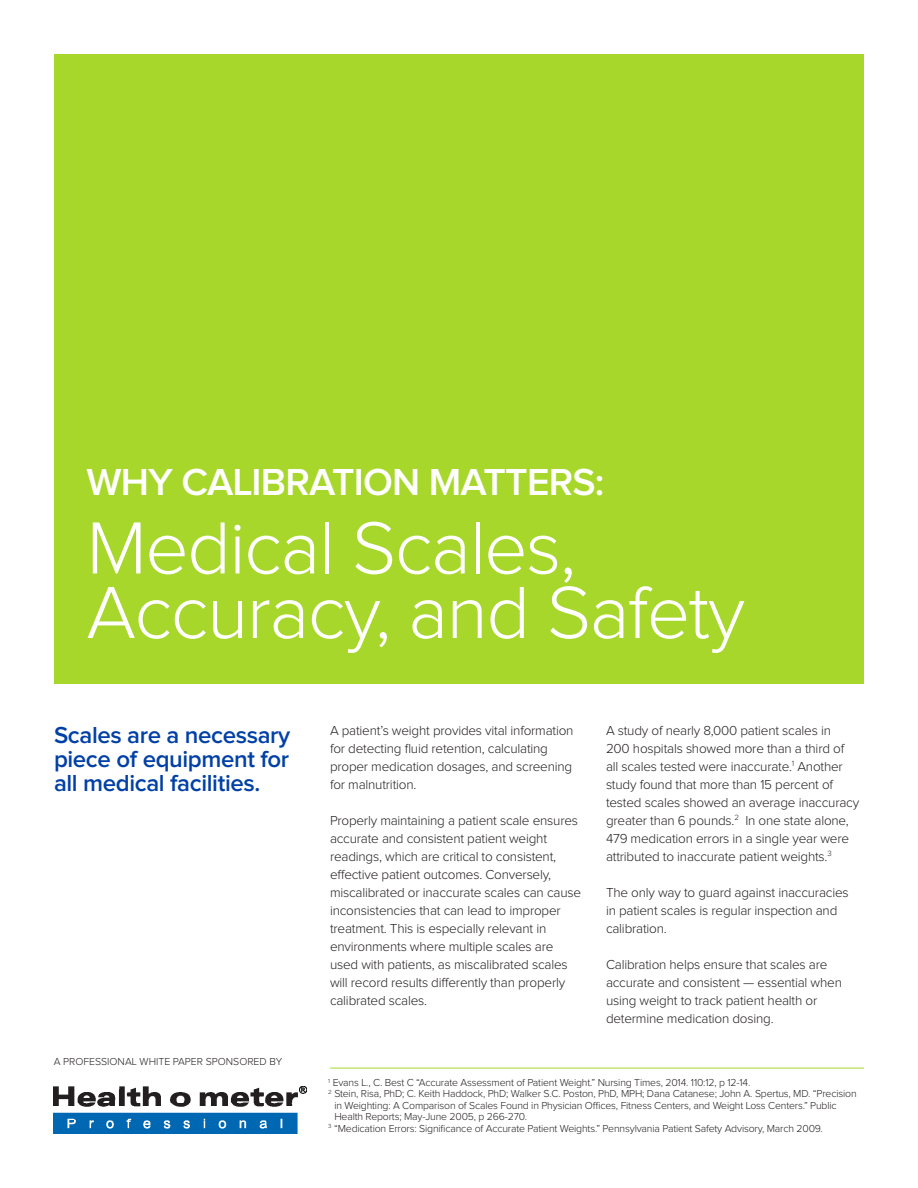
<style>
.page{position:relative;width:918px;height:1188px;background:#fff}
.page>*{position:absolute;margin:0;border:0;box-sizing:border-box;transform-origin:0 0}
.t1{font:300 76.5px/64.5px "Proxima Nova";letter-spacing:-.02em;color:#fff}
.t2{font:600 39px "Proxima Nova";letter-spacing:-.02em;color:#fff}
.t3{font:600 24px/24px "Proxima Nova";letter-spacing:-.015em;color:#0040a6;text-align:justify}
.t4{font:300 13.5px/18px "Proxima Nova";letter-spacing:-.015em;color:#231f20}
.t5{font:300 10.5px/11.2px "Proxima Nova";letter-spacing:-.015em;color:#231f20}
</style>
<div class="page">
<div style="left:54px;top:54px;width:810px;height:630px;background:#a8d72c"></div>
<img style="left:54px;top:1086px;width:252px;height:48px">
<hr style="left:330px;top:1068px;width:534px;height:1px;background:#a8d72c">
<p class="t2" style="left:86px;top:465px;width:519px">WHY CALIBRATION MATTERS:</p>
<p class="t1" style="left:86px;top:519px;width:660px">Medical Scales,<br>Accuracy, and Safety</p>
<p class="t3" style="left:54px;top:724px;width:238px">Scales are a necessary piece of equipment for all medical facilities.</p>
<p class="t5" style="left:54px;top:1057px;width:230px">A PROFESSIONAL WHITE PAPER SPONSORED BY</p>
<p class="t4" style="left:330px;top:722px;width:245px">A patient’s weight provides vital information for detecting fluid retention, calculating proper medication dosages, and screening for malnutrition.</p>
<p class="t4" style="left:330px;top:812px;width:253px">Properly maintaining a patient scale ensures accurate and consistent patient weight readings, which are critical to consistent, effective patient outcomes. Conversely, miscalibrated or inaccurate scales can cause inconsistencies that can lead to improper treatment. This is especially relevant in environments where multiple scales are used with patients, as miscalibrated scales will record results differently than properly calibrated scales.</p>
<p class="t4" style="left:606px;top:722px;width:255px">A study of nearly 8,000 patient scales in<br>200 hospitals showed more than a third of all scales tested were inaccurate.<sup>1</sup> Another study found that more than 15 percent of tested scales showed an average inaccuracy greater than 6 pounds.<sup>2</sup> In one state alone, 479 medication errors in a single year were attributed to inaccurate patient weights.<sup>3</sup></p>
<p class="t4" style="left:606px;top:884px;width:244px">The only way to guard against inaccuracies in patient scales is regular inspection and calibration.</p>
<p class="t4" style="left:606px;top:956px;width:237px">Calibration helps ensure that scales are accurate and consistent — essential when using weight to track patient health or determine medication dosing.</p>
<p class="t5" style="left:328px;top:1077px;width:424px"><sup>1</sup> Evans L., C. Best C “Accurate Assessment of Patient Weight.” Nursing Times, 2014. 110:12, p 12-14.</p>
<p class="t5" style="left:334px;top:1089px;width:524px;text-indent:-6px"><sup>2</sup> Stein, Risa, PhD; C. Keith Haddock, PhD; Walker S.C. Poston, PhD, MPH; Dana Catanese; John A. Spertus, MD. “Precision in Weighting: A Comparison of Scales Found in Physician Offices, Fitness Centers, and Weight Loss Centers.” Public<br>Health Reports; May-June 2005, p 266-270.</p>
<p class="t5" style="left:328px;top:1123px;width:496px"><sup>3</sup> “Medication Errors: Significance of Accurate Patient Weights.” Pennsylvania Patient Safety Advisory, March 2009.</p>
</div>
